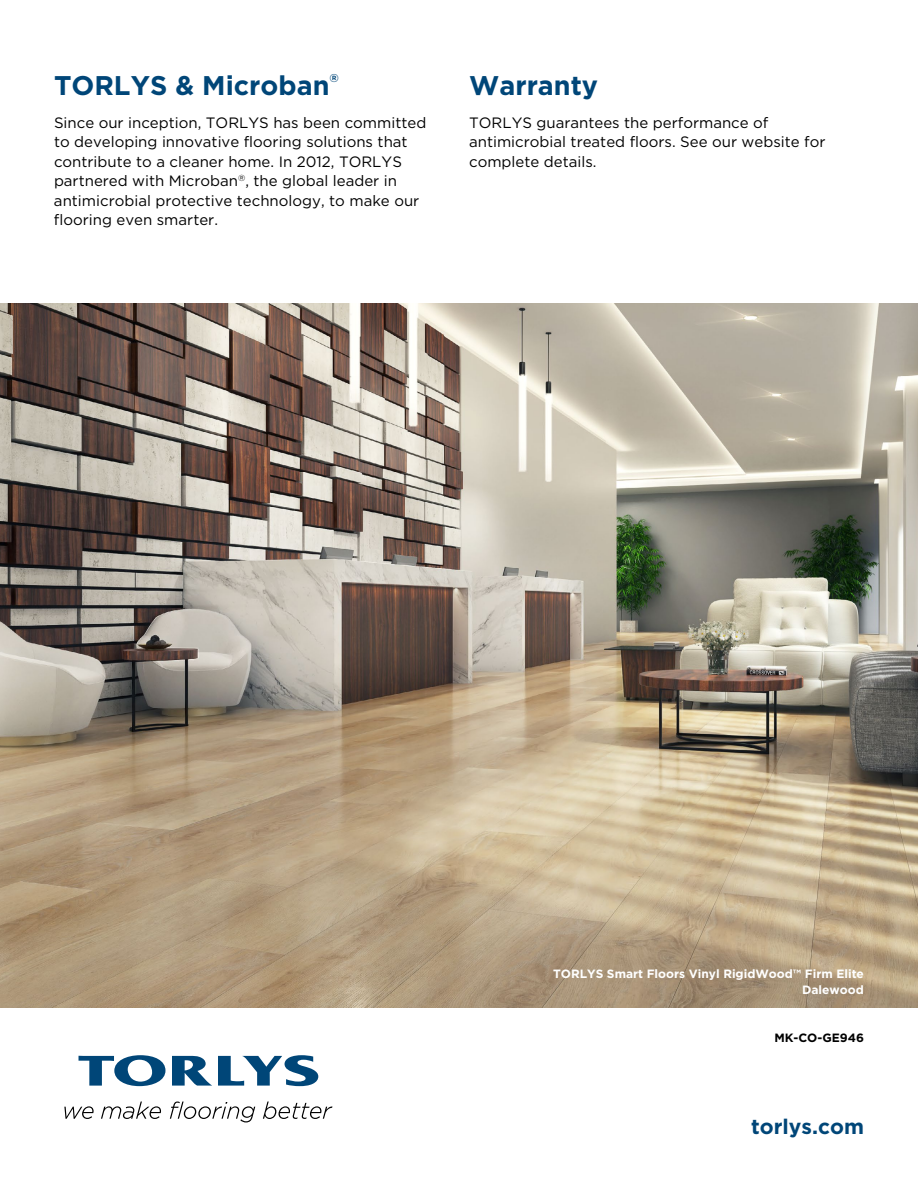
<style>
.page{position:relative;width:918px;height:1188px;background:#fff}
.page>*{position:absolute;margin:0;border:0;box-sizing:border-box;transform-origin:0 0}
.t1{font:700 27px "Gotham HTF";color:#004678}
.t2{font:700 21px "Gotham HTF";color:#004678}
.t3{font:15px/19.5px "Gotham HTF";color:#000}
.t4{font:700 12px/16.5px "Gotham HTF";color:#fff;text-align:right}
.t5{font:700 12px "Gotham HTF";color:#000}
.t6{font:700 11.4px "Gotham HTF";color:#004678}
</style>
<div class="page">
<img style="left:0;top:303px;width:918px;height:705px">
<svg style="left:218px;top:1055px;width:100px;height:31px"></svg>
<svg style="left:79px;top:1055px;width:86px;height:31px"></svg>
<svg style="left:172px;top:1056px;width:40px;height:30px"></svg>
<svg style="left:64px;top:1106px;width:30px;height:13px"></svg>
<svg style="left:101px;top:1102px;width:60px;height:17px"></svg>
<svg style="left:170px;top:1102px;width:85px;height:20px"></svg>
<svg style="left:263px;top:1102px;width:69px;height:17px"></svg>
<h1 class="t1" style="left:54px;top:70px;width:277px">TORLYS &amp; Microban</h1>
<p class="t6" style="left:330px;top:72px;width:11px">®</p>
<p class="t3" style="left:54px;top:112px;width:374px">Since our inception, TORLYS has been committed to developing innovative flooring solutions that contribute to a cleaner home. In 2012, TORLYS partnered with Microban<sup>®</sup>, the global leader in antimicrobial protective technology, to make our flooring even smarter.</p>
<h1 class="t1" style="left:469px;top:70px;width:131px">Warranty</h1>
<p class="t3" style="left:469px;top:112px;width:358px">TORLYS guarantees the performance of antimicrobial treated floors. See our website for complete details.</p>
<p class="t4" style="left:553px;top:965px;width:312px">TORLYS Smart Floors Vinyl RigidWood™ Firm Elite<br>Dalewood</p>
<p class="t5" style="left:774px;top:1031px;width:91px">MK-CO-GE946</p>
<h2 class="t2" style="left:751px;top:1115px;width:114px">torlys.com</h2>
</div>
